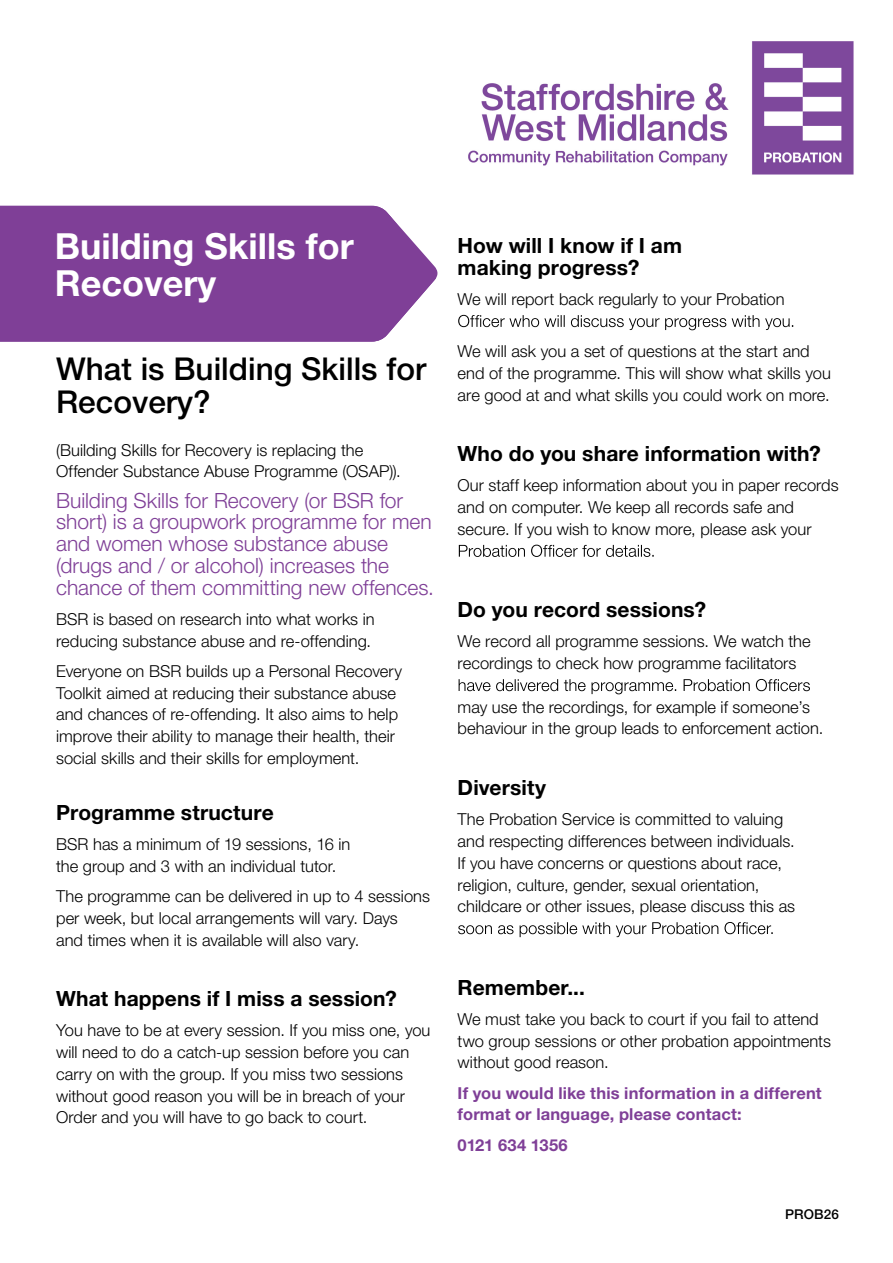
<style>
.page{position:relative;width:893px;height:1263px;background:#fff}
.page>*{position:absolute;margin:0;border:0;box-sizing:border-box;transform-origin:0 0}
.t1{font:700 36px/37.5px "Helvetica Neue LT Std";color:#fff}
.t2{font:500 31.5px/33px "Helvetica Neue LT Std";color:#000}
.t3{font:300 21px/21.8px "Helvetica Neue LT Std";color:#7f3f97}
.t4{font:700 21px/21.8px "Helvetica Neue LT Std";letter-spacing:.005em;color:#000}
.t5{font:300 16.5px/21.8px "Helvetica Neue LT Std";color:#000}
.t6{font:700 16.5px/21.8px "Helvetica Neue LT Std";letter-spacing:.01em;color:#7f3f97}
.t7{font:500 13.5px "Helvetica Neue LT Std";letter-spacing:.01em;color:#000}
</style>
<div class="page">
<div style="left:0;top:206px;width:438px;height:136px;background:#7f3f97"></div>
<svg style="left:458px;top:315px;width:335px;height:15px"></svg>
<svg style="left:459px;top:545px;width:195px;height:12px"></svg>
<svg style="left:459px;top:679px;width:351px;height:15px"></svg>
<svg style="left:458px;top:922px;width:315px;height:15px"></svg>
<img style="left:468px;top:41px;width:386px;height:134px">
<h1 class="t1" style="left:55px;top:226px;width:301px">Building Skills for<br>Recovery</h1>
<h2 class="t2" style="left:56px;top:352px;width:371px">What is Building Skills for<br>Recovery?</h2>
<p class="t5" style="left:56px;top:438px;width:346px">(Building Skills for Recovery is replacing the<br>Offender Substance Abuse Programme (OSAP)).</p>
<p class="t3" style="left:56px;top:489px;width:379px">Building Skills for Recovery (or BSR for short) is a groupwork programme for men and women whose substance abuse (drugs and / or alcohol) increases the chance of them committing new offences.</p>
<p class="t5" style="left:56px;top:608px;width:320px">BSR is based on research into what works in reducing substance abuse and re-offending.</p>
<p class="t5" style="left:56px;top:660px;width:347px">Everyone on BSR builds up a Personal Recovery Toolkit aimed at reducing their substance abuse and chances of re-offending. It also aims to help improve their ability to manage their health, their social skills and their skills for employment.</p>
<p class="t4" style="left:56px;top:801px;width:219px">Programme structure</p>
<p class="t5" style="left:56px;top:833px;width:296px">BSR has a minimum of 19 sessions, 16 in the group and 3 with an individual tutor.</p>
<p class="t5" style="left:56px;top:885px;width:375px">The programme can be delivered in up to 4 sessions per week, but local arrangements will vary. Days<br>and times when it is available will also vary.</p>
<p class="t4" style="left:56px;top:987px;width:342px">What happens if I miss a session?</p>
<p class="t5" style="left:56px;top:1019px;width:376px">You have to be at every session. If you miss one, you will need to do a catch-up session before you can carry on with the group. If you miss two sessions without good reason you will be in breach of your Order and you will have to go back to court.</p>
<p class="t4" style="left:458px;top:234px;width:226px">How will I know if I am making progress?</p>
<p class="t5" style="left:458px;top:288px;width:328px">We will report back regularly to your Probation</p>
<p class="t5" style="left:458px;top:340px;width:375px">We will ask you a set of questions at the start and end of the programme. This will show what skills you are good at and what skills you could work on more.</p>
<p class="t4" style="left:458px;top:442px;width:365px">Who do you share information with?</p>
<p class="t5" style="left:458px;top:474px;width:383px">Our staff keep information about you in paper records and on computer. We keep all records safe and secure. If you wish to know more, please ask your</p>
<p class="t4" style="left:458px;top:598px;width:250px">Do you record sessions?</p>
<p class="t5" style="left:458px;top:630px;width:355px">We record all programme sessions. We watch the recordings to check how programme facilitators</p>
<p class="t5" style="left:458px;top:696px;width:367px">may use the recordings, for example if someone’s behaviour in the group leads to enforcement action.</p>
<p class="t4" style="left:458px;top:776px;width:90px">Diversity</p>
<p class="t5" style="left:458px;top:808px;width:339px">The Probation Service is committed to valuing and respecting differences between individuals.<br>If you have concerns or questions about race, religion, culture, gender, sexual orientation, childcare or other issues, please discuss this as</p>
<p class="t4" style="left:458px;top:976px;width:129px">Remember...</p>
<p class="t5" style="left:458px;top:1008px;width:375px">We must take you back to court if you fail to attend two group sessions or other probation appointments without good reason.</p>
<p class="t6" style="left:458px;top:1081px;width:366px">If you would like this information in a different format or language, please contact:</p>
<p class="t6" style="left:458px;top:1133px;width:112px">0121 634 1356</p>
<p class="t7" style="left:785px;top:1206px;width:55px">PROB26</p>
</div>
